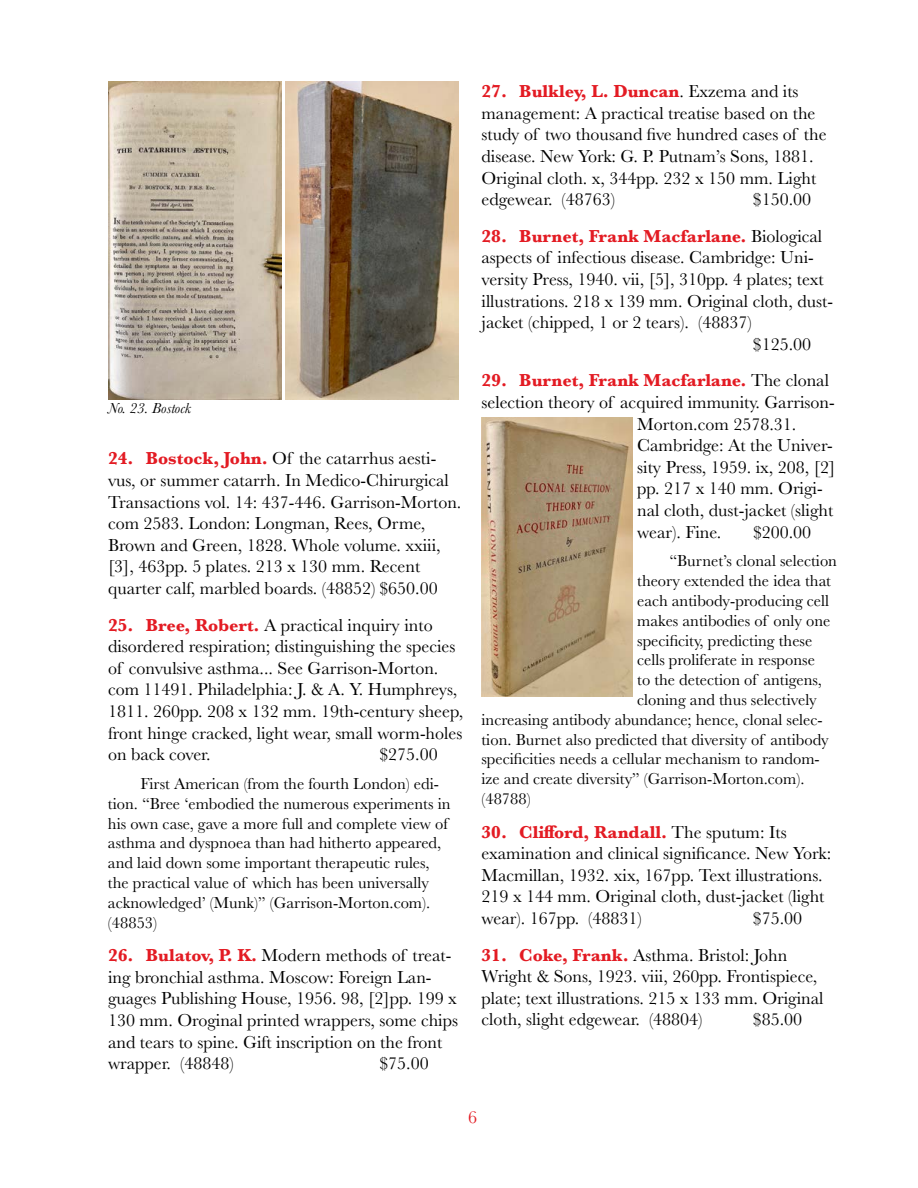
<style>
.page{position:relative;width:918px;height:1188px;background:#fff}
.page>*{position:absolute;margin:0;border:0;box-sizing:border-box;transform-origin:0 0}
.t1{font:18px/21.6px "Baskerville";color:#000}
.t2{font:700 18px "Baskerville";color:#e31b23}
.t3{font:18px "Baskerville";color:#e31b23}
.t4{font:16.5px/19.8px "Baskerville";color:#000}
.t5{font:italic 15px "Baskerville";color:#000}
.s1{font-weight:700;color:#e31b23}
.s2{font-weight:400;color:#000}
</style>
<div class="page">
<img style="left:108px;top:81px;width:174px;height:319px">
<img style="left:286px;top:81px;width:172px;height:319px">
<img style="left:482px;top:418px;width:151px;height:279px">
<p class="t5" style="left:108px;top:398px;width:84px">No. 23. Bostock</p>
<p class="t1" style="left:108px;top:448px;width:355px"><span class="s1">24. Bostock, John.</span> Of the catarrhus aesti&shy;vus, or summer catarrh. In Medico-Chirurgical Transactions vol. 14: 437-446. Garrison-Morton. com 2583. London: Longman, Rees, Orme, Brown and Green, 1828. Whole volume. xxiii, [3], 463pp. 5 plates. 213 x 130 mm. Recent quarter calf, marbled boards. (48852) $650.00</p>
<p class="t1" style="left:108px;top:614px;width:357px"><span class="s1">25. Bree, Robert.</span> A practical inquiry into disordered respiration; distinguishing the species of convulsive asthma... See Garrison-Morton. com 11491. Philadelphia: J. &amp; A. Y. Humphreys, 1811. 260pp. 208 x 132 mm. 19th-century sheep, front hinge cracked, light wear, small worm-holes on back cover.</p>
<p class="t1" style="left:379px;top:744px;width:60px">$275.00</p>
<p class="t4" style="left:108px;top:774px;width:344px;text-indent:32px">First American (from the fourth London) edi&shy;tion. “Bree ‘embodied the numerous experiments in his own case, gave a more full and complete view of asthma and dyspnoea than had hitherto appeared, and laid down some important therapeutic rules, the practical value of which has been universally acknowledged’ (Munk)” (Garrison-Morton.com). (48853)</p>
<p class="t1" style="left:108px;top:945px;width:352px"><span class="s1">26. Bulatov, P. K.</span> Modern methods of treat&shy;ing bronchial asthma. Moscow: Foreign Lan&shy;guages Publishing House, 1956. 98, [2]pp. 199 x 130 mm. Oroginal printed wrappers, some chips and tears to spine. Gift inscription on the front wrapper. (48848)</p>
<p class="t1" style="left:379px;top:1053px;width:51px">$75.00</p>
<p class="t1" style="left:482px;top:81px;width:347px"><span class="s1">27. Bulkley, L. Duncan</span>. Exzema and its management: A practical treatise based on the study of two thousand five hundred cases of the disease. New York: G. P. Putnam’s Sons, 1881.<br>Original cloth. x, 344pp. 232 x 150 mm. Light edgewear. (48763)</p>
<p class="t1" style="left:753px;top:189px;width:60px">$150.00</p>
<p class="t2" style="left:482px;top:223px;width:342px">28. Burnet, Frank Macfarlane. <span class="s2">Biological</span></p>
<p class="t1" style="left:482px;top:247px;width:334px">aspects of infectious disease. Cambridge: Uni-</p>
<p class="t1" style="left:482px;top:269px;width:344px">versity Press, 1940. vii, [5], 310pp. 4 plates; text</p>
<p class="t1" style="left:482px;top:290px;width:353px">illustrations. 218 x 139 mm. Original cloth, dust-</p>
<p class="t1" style="left:482px;top:312px;width:272px">jacket (chipped, 1 or 2 tears). (48837)</p>
<p class="t1" style="left:753px;top:333px;width:60px">$125.00</p>
<p class="t2" style="left:482px;top:368px;width:349px">29. Burnet, Frank Macfarlane. <span class="s2">The clonal</span></p>
<p class="t1" style="left:482px;top:392px;width:355px">selection theory of acquired immunity. Garrison-</p>
<p class="t1" style="left:637px;top:413px;width:161px">Morton.com 2578.31.</p>
<p class="t1" style="left:637px;top:435px;width:197px">Cambridge: At the Univer-</p>
<p class="t1" style="left:637px;top:456px;width:200px">sity Press, 1959. ix, 208, [2]</p>
<p class="t1" style="left:637px;top:478px;width:187px">pp. 217 x 140 mm. Origi-</p>
<p class="t1" style="left:637px;top:500px;width:198px">nal cloth, dust-jacket (slight</p>
<p class="t1" style="left:637px;top:521px;width:86px">wear). Fine.</p>
<p class="t1" style="left:753px;top:521px;width:60px">$200.00</p>
<p class="t4" style="left:670px;top:551px;width:169px">“Burnet’s clonal selection</p>
<p class="t4" style="left:637px;top:571px;width:195px">theory extended the idea that</p>
<p class="t4" style="left:637px;top:591px;width:193px">each antibody-producing cell</p>
<p class="t4" style="left:637px;top:611px;width:195px">makes antibodies of only one</p>
<p class="t4" style="left:637px;top:631px;width:177px">specificity, predicting these</p>
<p class="t4" style="left:637px;top:650px;width:179px">cells proliferate in response</p>
<p class="t4" style="left:637px;top:670px;width:186px">to the detection of antigens,</p>
<p class="t4" style="left:637px;top:690px;width:181px">cloning and thus selectively</p>
<p class="t4" style="left:481px;top:710px;width:343px">increasing antibody abundance; hence, clonal selec-</p>
<p class="t4" style="left:481px;top:730px;width:349px">tion. Burnet also predicted that diversity of antibody</p>
<p class="t4" style="left:481px;top:749px;width:340px">specificities needs a cellular mechanism to random-</p>
<p class="t4" style="left:481px;top:769px;width:325px">ize and create diversity” (Garrison-Morton.com).</p>
<p class="t4" style="left:481px;top:789px;width:51px">(48788)</p>
<p class="t1" style="left:482px;top:821px;width:351px"><span class="s1">30. Clifford, Randall.</span> The sputum: Its examination and clinical significance. New York:<br>Macmillan, 1932. xix, 167pp. Text illustrations.<br>219 x 144 mm. Original cloth, dust-jacket (light wear). 167pp. (48831)</p>
<p class="t1" style="left:753px;top:908px;width:51px">$75.00</p>
<p class="t1" style="left:482px;top:944px;width:344px"><span class="s1">31. Coke, Frank.</span> Asthma. Bristol: John Wright &amp; Sons, 1923. viii, 260pp. Frontispiece, plate; text illustrations. 215 x 133 mm. Original cloth, slight edgewear. (48804)</p>
<p class="t1" style="left:753px;top:1009px;width:51px">$85.00</p>
<p class="t3" style="left:468px;top:1106px;width:10px">6</p>
</div>
